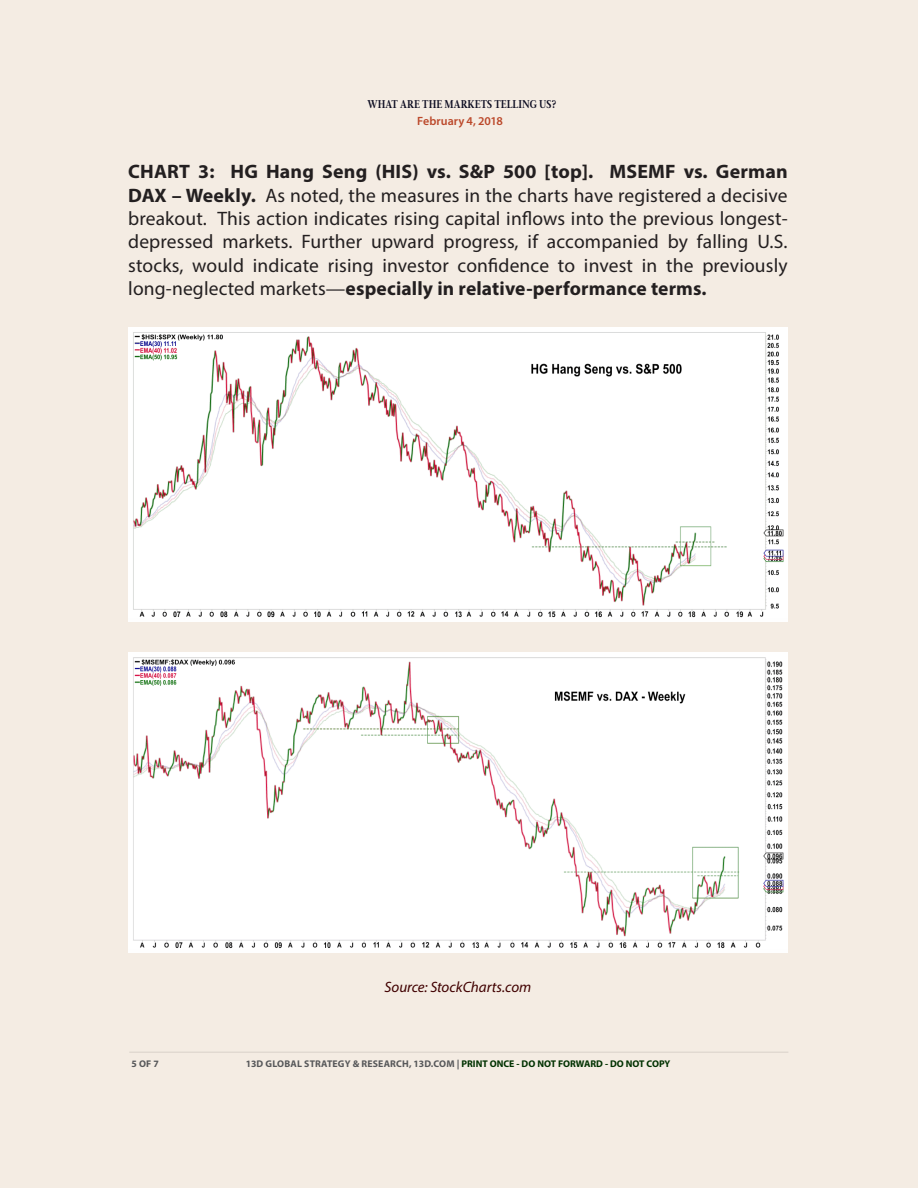
<style>
.page{position:relative;width:918px;height:1188px;background:#f4ece3}
.page>*{position:absolute;margin:0;border:0;box-sizing:border-box;transform-origin:0 0}
.body-regular{font:19.5px/23.4px "Myriad Pro";letter-spacing:.01em;color:#231f20;text-align:justify}
.chart-table-credit-a{font:italic 15px "Myriad Pro";color:#400000}
.t1{font:600 12px "Myriad Pro";color:#bb482a}
.t2{font:600 11.25px "Magneta Condensed";color:#0b0b20}
.t3{font:700 9.75px "Myriad Pro";color:#57585a}
.s1{font-weight:700}
.s2{color:#003100}
</style>
<div class="page">
<hr style="left:129px;top:1052px;width:659px;height:1px;background:#231f20">
<img style="left:129px;top:328px;width:658px;height:293px">
<img style="left:129px;top:652px;width:658px;height:301px">
<p class="t2" style="left:367px;top:96px;width:191px">WHAT ARE THE MARKETS TELLING US?</p>
<p class="t1" style="left:417px;top:114px;width:87px">February 4, 2018</p>
<p class="body-regular" style="left:128px;top:160px;width:661px"><span class="s1">CHART 3: HG Hang Seng (HIS) vs. S&amp;P 500 [top]. MSEMF vs. German DAX – Weekly.</span> As noted, the measures in the charts have registered a decisive breakout. This action indicates rising capital inflows into the previous longest&shy;depressed markets. Further upward progress, if accompanied by falling U.S. stocks, would indicate rising investor confidence to invest in the previously long-neglected markets—<span class="s1">especially in relative-performance terms.</span></p>
<p class="chart-table-credit-a" style="left:385px;top:978px;width:148px">Source: StockCharts.com</p>
<p class="t3" style="left:132px;top:1058px;width:29px">5 OF 7</p>
<p class="t3" style="left:246px;top:1058px;width:426px">13D GLOBAL STRATEGY &amp; RESEARCH, 13D.COM | <span class="s2">PRINT ONCE - DO NOT FORWARD - DO NOT COPY</span></p>
</div>
